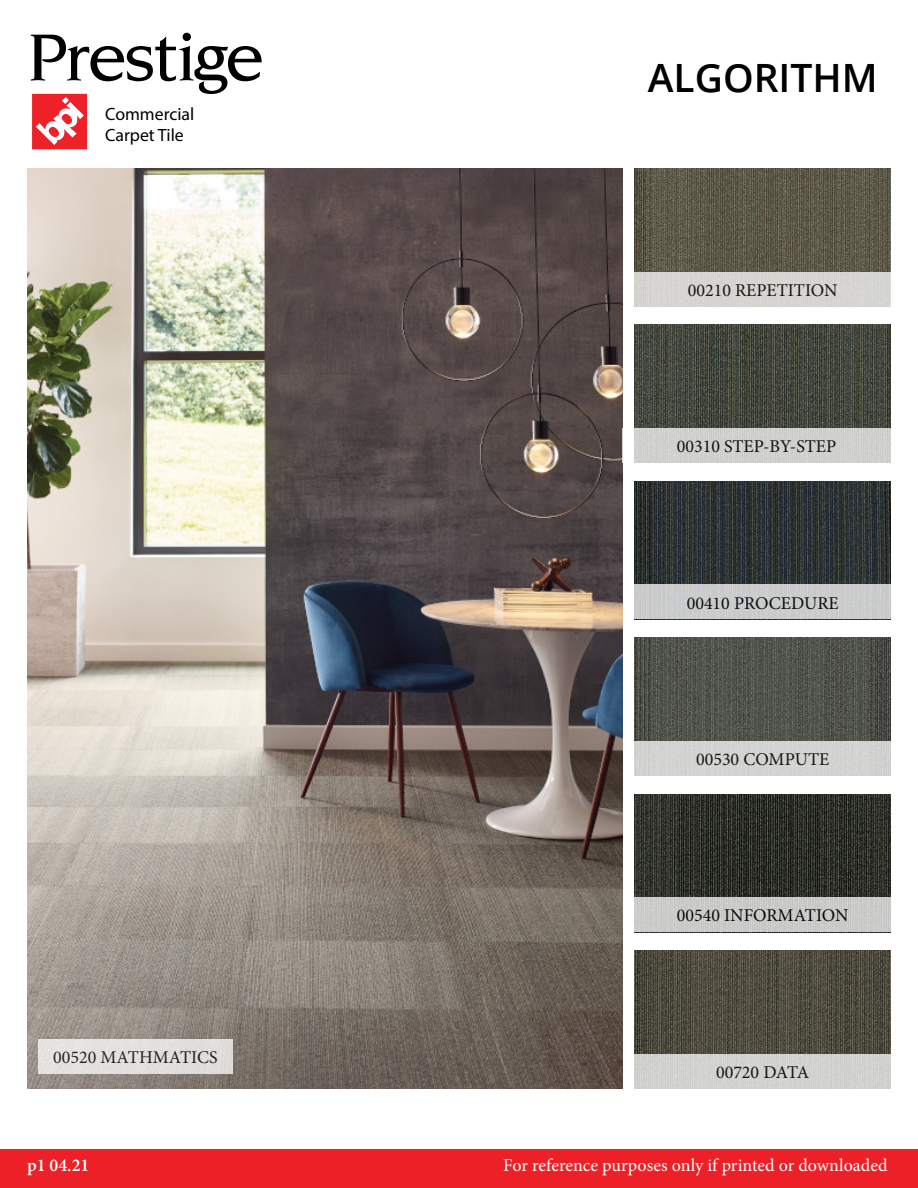
<style>
.page{position:relative;width:918px;height:1188px;background:#fff}
.page>*{position:absolute;margin:0;border:0;box-sizing:border-box;transform-origin:0 0}
.t1{font:600 39px "Open Sans";color:#000}
.t2{font:18px "Minion Pro";color:#000}
.t3{font:18px "Minion Pro";color:#fff}
.t4{font:600 18px "Minion Pro";color:#fff}
.t5{font:17.85px/21.3px "Myriad Pro";color:#000}
</style>
<div class="page">
<svg style="left:31px;top:33px;width:231px;height:116px"></svg>
<img style="left:27px;top:168px;width:595px;height:921px">
<div style="left:38px;top:1040px;width:195px;height:34px;background:#e3e0de"></div>
<img style="left:634px;top:168px;width:257px;height:104px">
<img style="left:634px;top:325px;width:257px;height:103px">
<img style="left:634px;top:481px;width:257px;height:104px">
<img style="left:634px;top:638px;width:257px;height:103px">
<img style="left:634px;top:794px;width:257px;height:104px">
<img style="left:634px;top:951px;width:257px;height:103px">
<div style="left:634px;top:272px;width:257px;height:34px;background:#d6d5d1"></div>
<div style="left:622px;top:428px;width:269px;height:35px;background:#cfd0ce"></div>
<div style="left:634px;top:585px;width:257px;height:34px;background:#cacbcb"></div>
<div style="left:634px;top:741px;width:257px;height:35px;background:#d2d3d1"></div>
<div style="left:634px;top:898px;width:257px;height:34px;background:#cacac9"></div>
<div style="left:634px;top:1054px;width:257px;height:35px;background:#d2d1ce"></div>
<div style="left:0;top:1149px;width:918px;height:39px;background:#ed2027"></div>
<p class="t5" style="left:105px;top:103px;width:91px">Commercial<br>Carpet Tile</p>
<p class="t2" style="left:53px;top:1046px;width:166px">00520 MATHMATICS</p>
<p class="t1" style="left:648px;top:51px;width:232px">ALGORITHM</p>
<p class="t2" style="left:688px;top:278px;width:151px">00210 REPETITION</p>
<p class="t2" style="left:677px;top:434px;width:161px">00310 STEP-BY-STEP</p>
<p class="t2" style="left:687px;top:591px;width:154px">00410 PROCEDURE</p>
<p class="t2" style="left:696px;top:747px;width:135px">00530 COMPUTE</p>
<p class="t2" style="left:677px;top:904px;width:173px">00540 INFORMATION</p>
<p class="t2" style="left:716px;top:1060px;width:95px">00720 DATA</p>
<p class="t4" style="left:27px;top:1153px;width:64px">p1 04.21</p>
<p class="t3" style="left:503px;top:1153px;width:386px">For reference purposes only if printed or downloaded</p>
</div>
